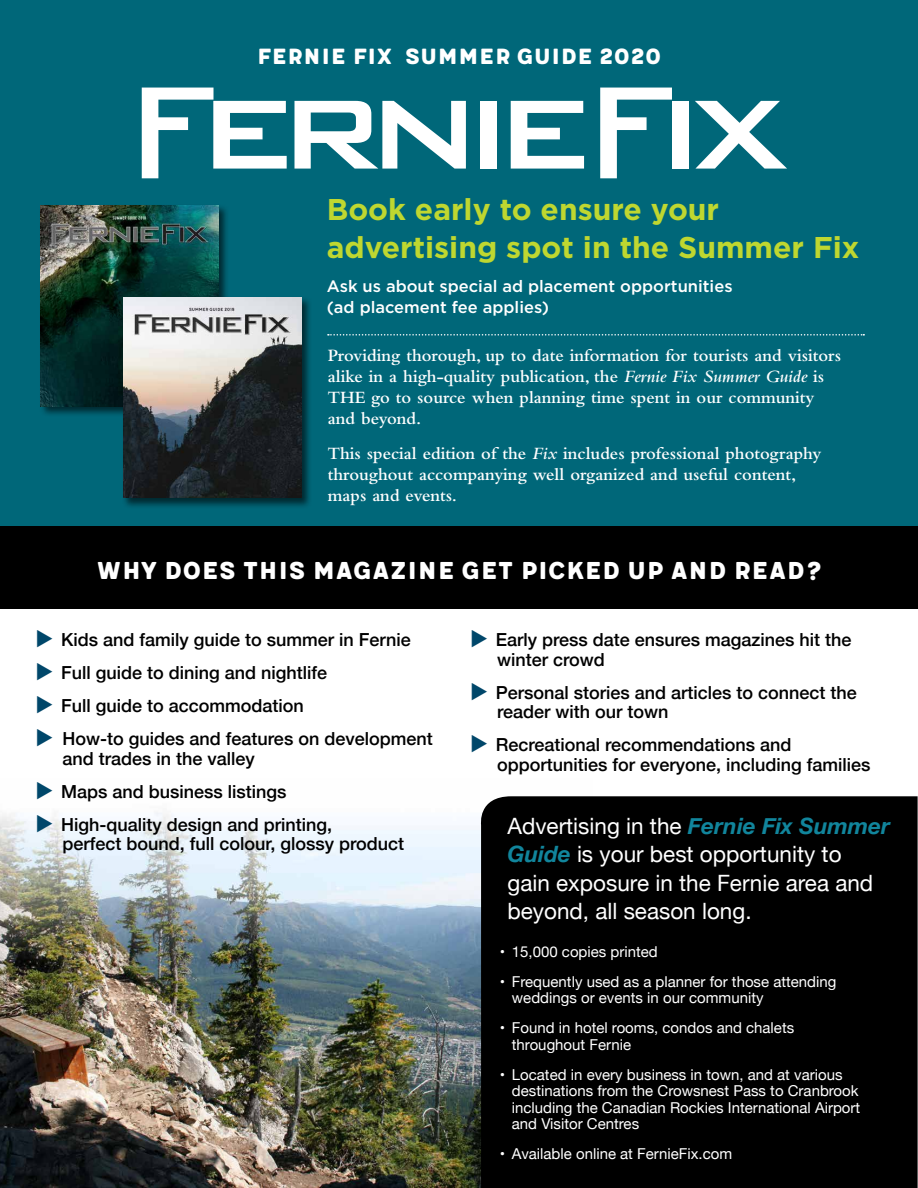
<style>
.page{position:relative;width:918px;height:1188px;background:#fff}
.page>*{position:absolute;margin:0;border:0;box-sizing:border-box;transform-origin:0 0}
.t1{font:700 30px/37.5px "Gotham";color:#bfd730}
.t2{font:30px "Meltow San 300";color:#fff}
.t3{font:27px "Meltow San 300";color:#fff}
.t4{font:22.5px/28.5px "Helvetica Neue";color:#fff}
.t5{font:500 18px/19.5px "Helvetica Neue";color:#000}
.t6{font:600 18px/21px "Bembo";color:#fff}
.t7{font:500 16.5px/21px "Gotham";color:#fff}
.t8{font:15px/16.5px "Helvetica Neue";color:#fff}
.s1{font-style:italic}
.s2{color:#00476a}
.s3{font-weight:700;font-style:italic;color:#11859c}
</style>
<div class="page">
<div style="left:0;top:0;width:918px;height:534px;background:#006779"></div>
<svg style="left:142px;top:88px;width:145px;height:90px"></svg>
<svg style="left:295px;top:101px;width:171px;height:68px"></svg>
<div style="left:480px;top:101px;width:17px;height:68px;background:#fff"></div>
<svg style="left:511px;top:101px;width:73px;height:68px"></svg>
<svg style="left:600px;top:88px;width:72px;height:90px"></svg>
<div style="left:672px;top:101px;width:16px;height:68px;background:#fff"></div>
<svg style="left:695px;top:101px;width:92px;height:68px"></svg>
<div style="left:1px;top:527px;width:917px;height:82px;background:#000"></div>
<div style="left:39px;top:204px;width:191px;height:213px;background:#000;opacity:.6"></div>
<img style="left:41px;top:206px;width:178px;height:200px">
<div style="left:122px;top:296px;width:190px;height:213px;background:#000;opacity:.6"></div>
<img style="left:123px;top:297px;width:178px;height:201px">
<img style="left:0;top:812px;width:477px;height:376px">
<div style="left:477px;top:796px;width:441px;height:392px;background:#000"></div>
<svg style="left:328px;top:334px;width:536px;height:2px"></svg>
<h2 class="t3" style="left:257px;top:40px;width:406px">FERNIE FIX summer GUIDE 2020</h2>
<h1 class="t1" style="left:327px;top:191px;width:534px">Book early to ensure your advertising spot in the Summer Fix</h1>
<p class="t7" style="left:327px;top:276px;width:407px">Ask us about special ad placement opportunities (ad placement fee applies)</p>
<p class="t6" style="left:328px;top:345px;width:515px">Providing thorough, up to date information for tourists and visitors alike in a high-quality publication, the <span class="s1">Fernie Fix Summer Guide</span> is THE go to source when planning time spent in our community and beyond.</p>
<p class="t6" style="left:328px;top:443px;width:495px">This special edition of the <span class="s1">Fix</span> includes professional photography throughout accompanying well organized and useful content, maps and events.</p>
<h1 class="t2" style="left:97px;top:552px;width:728px">Why does this magazine get picked up and read?</h1>
<p class="t5" style="left:36px;top:628px;width:377px"><span class="s2">◆</span> Kids and family guide to summer in Fernie</p>
<p class="t5" style="left:36px;top:661px;width:293px"><span class="s2">◆</span> Full guide to dining and nightlife</p>
<p class="t5" style="left:36px;top:694px;width:270px"><span class="s2">◆</span> Full guide to accommodation</p>
<p class="t5" style="left:63px;top:727px;width:372px;text-indent:-27px"><span class="s2">◆</span> How-to guides and features on development and trades in the valley</p>
<p class="t5" style="left:36px;top:780px;width:253px"><span class="s2">◆</span> Maps and business listings</p>
<p class="t5" style="left:63px;top:813px;width:343px;text-indent:-27px"><span class="s2">◆</span> High-quality design and printing,<br>perfect bound, full colour, glossy product</p>
<p class="t5" style="left:497px;top:628px;width:356px;text-indent:-27px"><span class="s2">◆</span> Early press date ensures magazines hit the winter crowd</p>
<p class="t5" style="left:497px;top:681px;width:361px;text-indent:-27px"><span class="s2">◆</span> Personal stories and articles to connect the reader with our town</p>
<p class="t5" style="left:497px;top:733px;width:375px;text-indent:-27px"><span class="s2">◆</span> Recreational recommendations and opportunities for everyone, including families</p>
<p class="t4" style="left:507px;top:813px;width:384px">Advertising in the <span class="s3">Fernie Fix Summer<br>Guide</span> is your best opportunity to<br>gain exposure in the Fernie area and beyond, all season long.</p>
<p class="t8" style="left:500px;top:944px;width:159px">• 15,000 copies printed</p>
<p class="t8" style="left:512px;top:974px;width:326px;text-indent:-12px">• Frequently used as a planner for those attending weddings or events in our community</p>
<p class="t8" style="left:512px;top:1021px;width:284px;text-indent:-12px">• Found in hotel rooms, condos and chalets throughout Fernie</p>
<p class="t8" style="left:512px;top:1067px;width:350px;text-indent:-12px">• Located in every business in town, and at various destinations from the Crowsnest Pass to Cranbrook including the Canadian Rockies International Airport and Visitor Centres</p>
<p class="t8" style="left:500px;top:1147px;width:234px">• Available online at FernieFix.com</p>
</div>
